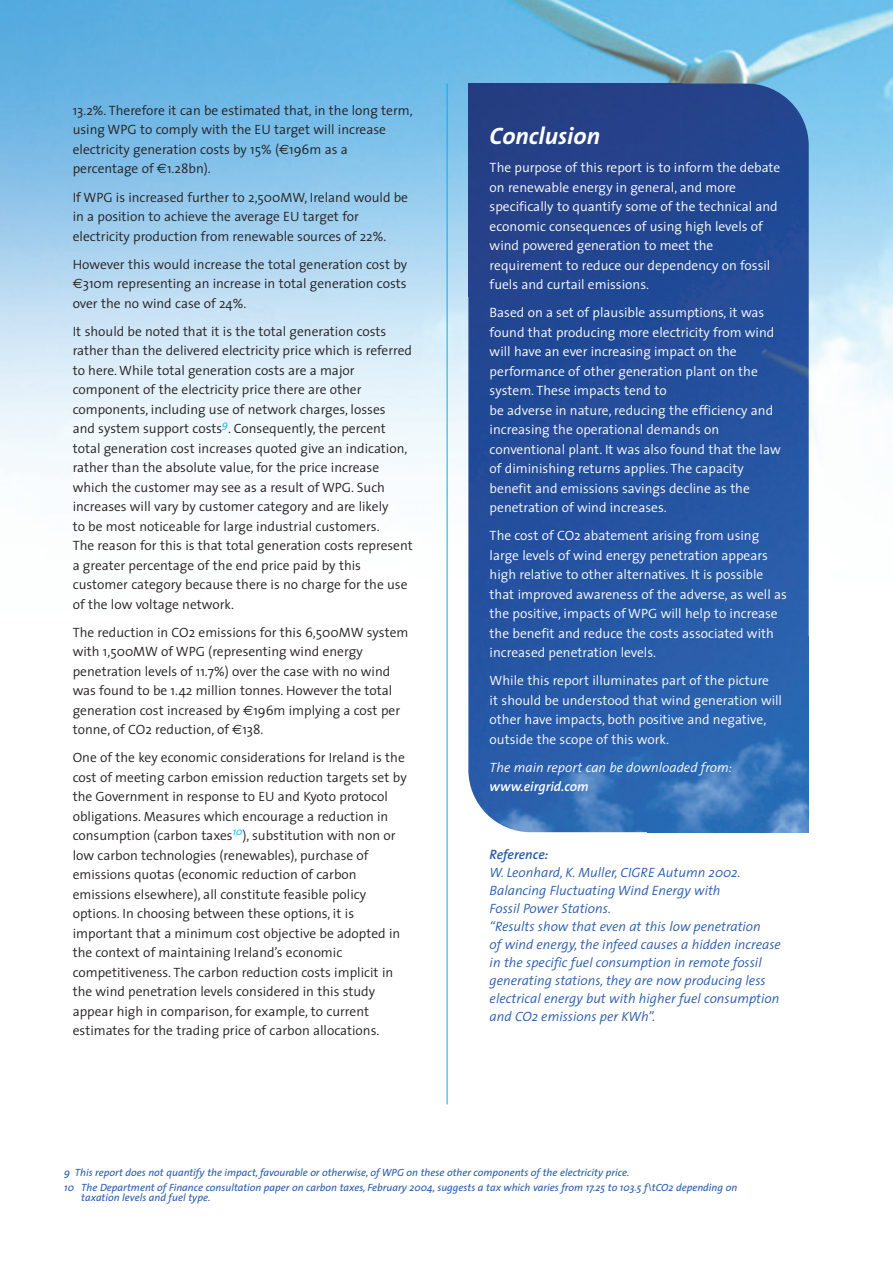
<style>
.page{position:relative;width:893px;height:1262px;background:#fff}
.page>*{position:absolute;margin:0;border:0;box-sizing:border-box;transform-origin:0 0}
.t1{font:italic 700 24px "The Sans";color:#fff}
.t2{font:300 13.5px/19.5px "The Sans";color:#231f20}
.t3{font:300 13.5px/19.5px "The Sans";color:#fff}
.t4{font:italic 300 13.5px/18px "The Sans";color:#275caa}
.t5{font:italic 300 13.5px "The Sans";color:#fff}
.t6{font:italic 600 13.5px "The Sans";color:#fff}
.t7{font:italic 600 13.5px "The Sans";color:#275caa}
.t8{font:italic 10.5px/14.7px "The Sans";color:#275caa}
.s1{font-family:"Euro Sans";font-weight:400}
</style>
<div class="page">
<img style="left:0;top:0;width:892px;height:636px">
<img style="left:468px;top:84px;width:340px;height:748px;border-radius:62px">
<img style="left:647px;top:636px;width:161px;height:196px">
<img style="left:468px;top:84px;width:213px;height:212px">
<hr style="left:446px;top:84px;width:1px;height:1020px;background:#00aeef">
<p class="t2" style="left:73px;top:102px;width:341px">13.2%. Therefore it can be estimated that, in the long term, using WPG to comply with the EU target will increase electricity generation costs by 15% (<span class="s1">€</span>196m as a percentage of <span class="s1">€</span>1.28bn).</p>
<p class="t2" style="left:73px;top:188px;width:337px">If WPG is increased further to 2,500MW, Ireland would be in a position to achieve the average EU target for electricity production from renewable sources of 22%.</p>
<p class="t2" style="left:73px;top:255px;width:336px;text-align:justify">However this would increase the total generation cost by <span class="s1">€</span>310m representing an increase in total generation costs over the no wind case of 24%.</p>
<p class="t2" style="left:73px;top:322px;width:341px">It should be noted that it is the total generation costs rather than the delivered electricity price which is referred to here. While total generation costs are a major component of the electricity price there are other components, including use of network charges, losses<br>and system support costs<sup>9</sup>. Consequently, the percent total generation cost increases quoted give an indication, rather than the absolute value, for the price increase which the customer may see as a result of WPG. Such increases will vary by customer category and are likely<br>to be most noticeable for large industrial customers.<br>The reason for this is that total generation costs represent a greater percentage of the end price paid by this customer category because there is no charge for the use of the low voltage network.</p>
<p class="t2" style="left:73px;top:623px;width:337px">The reduction in CO2 emissions for this 6,500MW system with 1,500MW of WPG (representing wind energy penetration levels of 11.7%) over the case with no wind was found to be 1.42 million tonnes. However the total generation cost increased by <span class="s1">€</span>196m implying a cost per tonne, of CO2 reduction, of <span class="s1">€</span>138.</p>
<p class="t2" style="left:73px;top:749px;width:335px">One of the key economic considerations for Ireland is the cost of meeting carbon emission reduction targets set by the Government in response to EU and Kyoto protocol obligations. Measures which encourage a reduction in consumption (carbon taxes<sup>10</sup>), substitution with non or low carbon technologies (renewables), purchase of emissions quotas (economic reduction of carbon emissions elsewhere), all constitute feasible policy options. In choosing between these options, it is important that a minimum cost objective be adopted in the context of maintaining Ireland’s economic competitiveness. The carbon reduction costs implicit in the wind penetration levels considered in this study appear high in comparison, for example, to current estimates for the trading price of carbon allocations.</p>
<h1 class="t1" style="left:489px;top:126px;width:112px">Conclusion</h1>
<p class="t3" style="left:489px;top:159px;width:292px">The purpose of this report is to inform the debate on renewable energy in general, and more specifically to quantify some of the technical and economic consequences of using high levels of wind powered generation to meet the requirement to reduce our dependency on fossil fuels and curtail emissions.</p>
<p class="t3" style="left:489px;top:304px;width:293px">Based on a set of plausible assumptions, it was found that producing more electricity from wind will have an ever increasing impact on the performance of other generation plant on the system. These impacts tend to<br>be adverse in nature, reducing the efficiency and increasing the operational demands on conventional plant. It was also found that the law of diminishing returns applies. The capacity benefit and emissions savings decline as the penetration of wind increases.</p>
<p class="t3" style="left:489px;top:527px;width:299px">The cost of CO2 abatement arising from using large levels of wind energy penetration appears high relative to other alternatives. It is possible that improved awareness of the adverse, as well as the positive, impacts of WPG will help to increase the benefit and reduce the costs associated with increased penetration levels.</p>
<p class="t3" style="left:489px;top:672px;width:294px">While this report illuminates part of the picture<br>it should be understood that wind generation will other have impacts, both positive and negative, outside the scope of this work.</p>
<p class="t5" style="left:489px;top:761px;width:244px">The main report can be downloaded from:</p>
<p class="t6" style="left:489px;top:781px;width:100px">www.eirgrid.com</p>
<p class="t7" style="left:489px;top:849px;width:60px">Reference:</p>
<p class="t4" style="left:489px;top:865px;width:293px">W. Leonhard, K. Muller, CIGRE Autumn 2002.<br>Balancing Fluctuating Wind Energy with<br>Fossil Power Stations.<br>“Results show that even at this low penetration<br>of wind energy, the infeed causes a hidden increase in the specific fuel consumption in remote fossil generating stations, they are now producing less electrical energy but with higher fuel consumption and CO2 emissions per KWh”.</p>
<p class="t8" style="left:64px;top:1166px;width:674px">9 This report does not quantify the impact, favourable or otherwise, of WPG on these other components of the electricity price.<br>10 The Department of Finance consultation paper on carbon taxes, February 2004, suggests a tax which varies from 17.25 to 103.5 f\tCO2 depending on</p>
<p class="t8" style="left:81px;top:1191px;width:131px">taxation levels and fuel type.</p>
</div>
